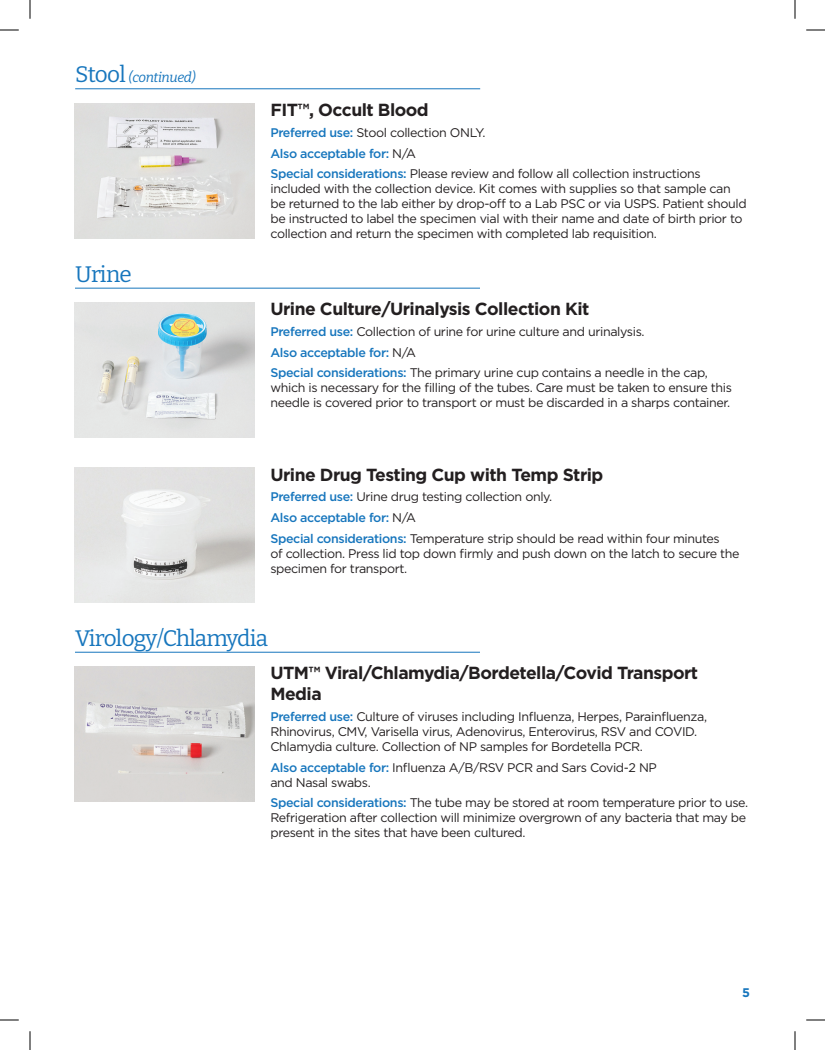
<style>
.page{position:relative;width:825px;height:1050px;background:#fff}
.page>*{position:absolute;margin:0;border:0;box-sizing:border-box;transform-origin:0 0}
.t1{font:22.5px "Bitter";letter-spacing:-.035em;color:#1776bd}
.t2{font:700 17.5px/21px "Gotham";letter-spacing:-.03em;color:#231f20}
.t3{font:italic 13.75px "Bitter";letter-spacing:-.03em;color:#1776bd}
.t4{font:12.5px/15px "Gotham";letter-spacing:-.03em;color:#231f20}
.t5{font:700 12.5px "Gotham";color:#1776bd}
.s1{font-style:normal;font-size:22.5px}
.s2{font-weight:500;color:#1776bd}
</style>
<div class="page">
<img style="left:75px;top:103px;width:180px;height:135px">
<hr style="left:75px;top:288px;width:405px;height:1px;background:#1776bd">
<img style="left:75px;top:303px;width:180px;height:135px">
<hr style="left:75px;top:88px;width:405px;height:1px;background:#1776bd">
<img style="left:75px;top:468px;width:180px;height:135px">
<hr style="left:75px;top:652px;width:405px;height:1px;background:#1776bd">
<img style="left:75px;top:667px;width:180px;height:135px">
<svg style="left:0;top:29px;width:19px;height:2px"></svg>
<svg style="left:806px;top:29px;width:19px;height:2px"></svg>
<svg style="left:0;top:1019px;width:19px;height:2px"></svg>
<svg style="left:806px;top:1019px;width:19px;height:2px"></svg>
<svg style="left:29px;top:0;width:2px;height:19px"></svg>
<svg style="left:29px;top:1031px;width:2px;height:19px"></svg>
<svg style="left:794px;top:0;width:2px;height:19px"></svg>
<svg style="left:794px;top:1031px;width:2px;height:19px"></svg>
<p class="t3" style="left:75px;top:69px;width:122px"><span class="s1">Stool</span> (continued)</p>
<h1 class="t1" style="left:75px;top:260px;width:58px">Urine</h1>
<h2 class="t2" style="left:270px;top:99px;width:160px">FIT™, Occult Blood</h2>
<p class="t4" style="left:270px;top:122px;width:432px;line-height:20.6px"><span class="s2">Preferred use:</span> Stool collection ONLY.<br><span class="s2">Also acceptable for:</span> N/A<br><span class="s2">Special considerations:</span> Please review and follow all collection instructions</p>
<p class="t4" style="left:270px;top:181px;width:478px">included with the collection device. Kit comes with supplies so that sample can be returned to the lab either by drop-off to a Lab PSC or via USPS. Patient should be instructed to label the specimen vial with their name and date of birth prior to collection and return the specimen with completed lab requisition.</p>
<h2 class="t2" style="left:270px;top:298px;width:321px">Urine Culture/Urinalysis Collection Kit</h2>
<p class="t4" style="left:270px;top:321px;width:439px;line-height:20.6px"><span class="s2">Preferred use:</span> Collection of urine for urine culture and urinalysis.<br><span class="s2">Also acceptable for:</span> N/A<br><span class="s2">Special considerations:</span> The primary urine cup contains a needle in the cap,</p>
<p class="t4" style="left:270px;top:380px;width:463px">which is necessary for the filling of the tubes. Care must be taken to ensure this needle is covered prior to transport or must be discarded in a sharps container.</p>
<h2 class="t2" style="left:270px;top:464px;width:334px">Urine Drug Testing Cup with Temp Strip</h2>
<p class="t4" style="left:270px;top:486px;width:451px;line-height:20.6px"><span class="s2">Preferred use:</span> Urine drug testing collection only.<br><span class="s2">Also acceptable for:</span> N/A<br><span class="s2">Special considerations:</span> Temperature strip should be read within four minutes</p>
<p class="t4" style="left:270px;top:545px;width:471px">of collection. Press lid top down firmly and push down on the latch to secure the specimen for transport.</p>
<h1 class="t1" style="left:75px;top:624px;width:195px">Virology/Chlamydia</h1>
<h2 class="t2" style="left:270px;top:662px;width:429px">UTM™ Viral/Chlamydia/Bordetella/Covid Transport<br>Media</h2>
<p class="t4" style="left:270px;top:709px;width:438px"><span class="s2">Preferred use:</span> Culture of viruses including Influenza, Herpes, Parainfluenza,<br>Rhinovirus, CMV, Varisella virus, Adenovirus, Enterovirus, RSV and COVID.<br>Chlamydia culture. Collection of NP samples for Bordetella PCR.</p>
<p class="t4" style="left:270px;top:759px;width:388px"><span class="s2">Also acceptable for:</span> Influenza A/B/RSV PCR and Sars Covid-2 NP and Nasal swabs.</p>
<p class="t4" style="left:270px;top:795px;width:479px"><span class="s2">Special considerations:</span> The tube may be stored at room temperature prior to use.<br>Refrigeration after collection will minimize overgrown of any bacteria that may be present in the sites that have been cultured.</p>
<p class="t5" style="left:742px;top:986px;width:9px">5</p>
</div>
